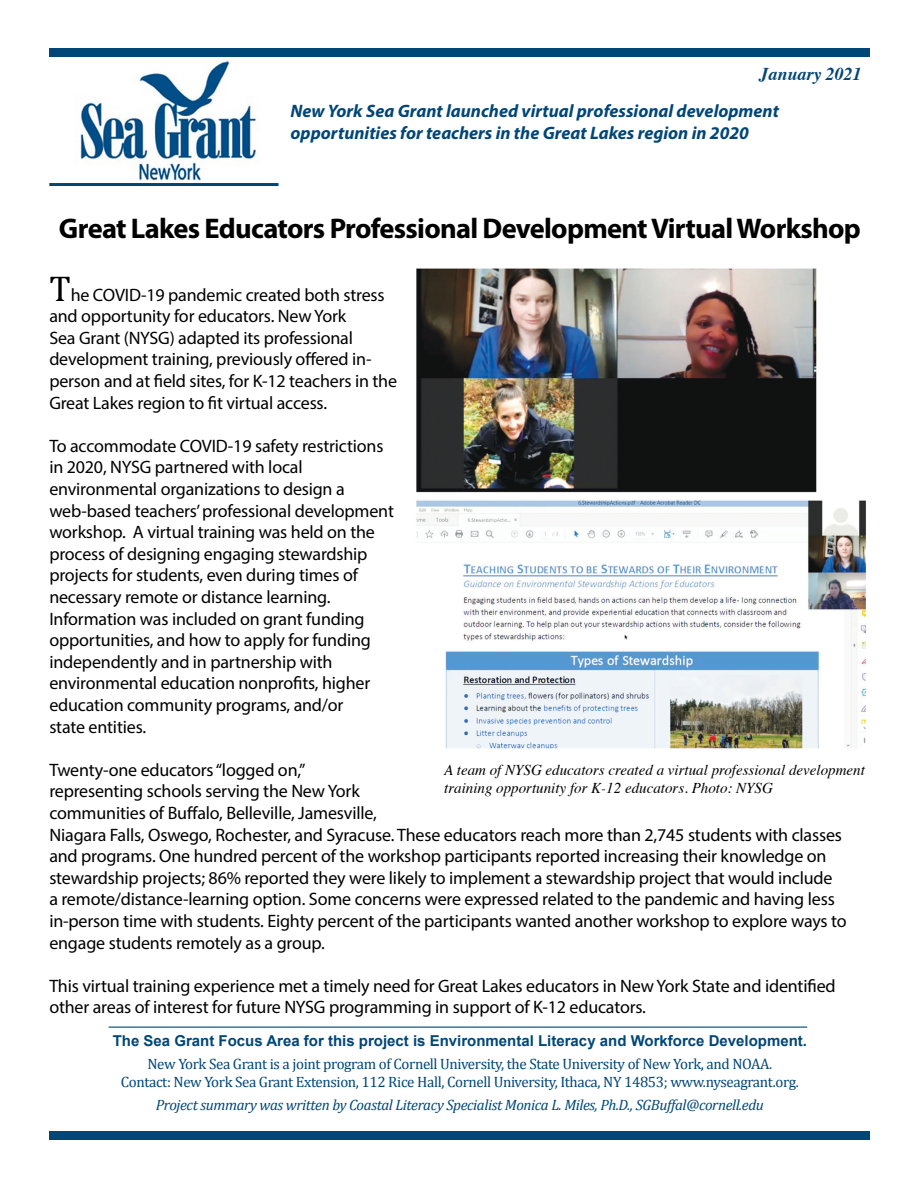
<style>
.page{position:relative;width:918px;height:1188px;background:#fff}
.page>*{position:absolute;margin:0;border:0;box-sizing:border-box;transform-origin:0 0}
.t1{font:700 28.5px "Myriad Pro";letter-spacing:-.025em;color:#000}
.t2{font:18px/21.6px "Myriad Pro";letter-spacing:-.01em;color:#000}
.t3{font:italic 700 18px/21.6px "Myriad Pro";color:#004677}
.t4{font:italic 700 18px "Times";color:#004677}
.t5{font:15px/18px "Cambria";letter-spacing:-.025em;color:#004677;text-align:center}
.t6{font:italic 15px/18px "Times";color:#000}
.t7{font:italic 15px "Cambria";letter-spacing:-.025em;color:#004677}
.t8{font:700 15px "Arial";color:#004677}
.s1{font-family:"Cambria";font-size:36px}
</style>
<div class="page">
<img style="left:80px;top:60px;width:177px;height:121px">
<div style="left:49px;top:49px;width:821px;height:8px;background:#004677"></div>
<div style="left:49px;top:1131px;width:821px;height:8px;background:#004677"></div>
<hr style="left:49px;top:183px;width:230px;height:3px;background:#004677">
<img style="left:416px;top:268px;width:450px;height:481px">
<hr style="left:109px;top:1027px;width:698px;height:1px;background:#004677">
<p class="t4" style="left:759px;top:57px;width:104px">January 2021</p>
<p class="t3" style="left:291px;top:100px;width:490px">New York Sea Grant launched virtual professional development opportunities for teachers in the Great Lakes region in 2020</p>
<h1 class="t1" style="left:59px;top:209px;width:803px">Great Lakes Educators Professional Development Virtual Workshop</h1>
<p class="t2" style="left:49px;top:283px;width:349px"><span class="s1">T</span>he COVID-19 pandemic created both stress and opportunity for educators. New York<br>Sea Grant (NYSG) adapted its professional development training, previously offered in&shy;person and at field sites, for K-12 teachers in the Great Lakes region to fit virtual access.</p>
<p class="t2" style="left:49px;top:435px;width:346px">To accommodate COVID-19 safety restrictions in 2020, NYSG partnered with local environmental organizations to design a web-based teachers’ professional development workshop. A virtual training was held on the process of designing engaging stewardship projects for students, even during times of necessary remote or distance learning.<br>Information was included on grant funding opportunities, and how to apply for funding independently and in partnership with environmental education nonprofits, higher education community programs, and/or<br>state entities.</p>
<p class="t2" style="left:49px;top:759px;width:799px">Twenty-one educators “logged on,”<br>representing schools serving the New York<br>communities of Buffalo, Belleville, Jamesville,<br>Niagara Falls, Oswego, Rochester, and Syracuse. These educators reach more than 2,745 students with classes and programs. One hundred percent of the workshop participants reported increasing their knowledge on stewardship projects; 86% reported they were likely to implement a stewardship project that would include<br>a remote/distance-learning option. Some concerns were expressed related to the pandemic and having less in-person time with students. Eighty percent of the participants wanted another workshop to explore ways to engage students remotely as a group.</p>
<p class="t2" style="left:49px;top:975px;width:788px">This virtual training experience met a timely need for Great Lakes educators in New York State and identified other areas of interest for future NYSG programming in support of K-12 educators.</p>
<p class="t8" style="left:113px;top:1031px;width:696px">The Sea Grant Focus Area for this project is Environmental Literacy and Workforce Development.</p>
<p class="t5" style="left:121px;top:1055px;width:680px">New York Sea Grant is a joint program of Cornell University, the State University of New York, and NOAA.<br>Contact: New York Sea Grant Extension, 112 Rice Hall, Cornell University, Ithaca, NY 14853; www.nyseagrant.org.</p>
<p class="t7" style="left:156px;top:1096px;width:610px">Project summary was written by Coastal Literacy Specialist Monica L. Miles, Ph.D., SGBuffal@cornell.edu</p>
<p class="t6" style="left:444px;top:760px;width:422px">A team of NYSG educators created a virtual professional development training opportunity for K-12 educators. Photo: NYSG</p>
</div>
